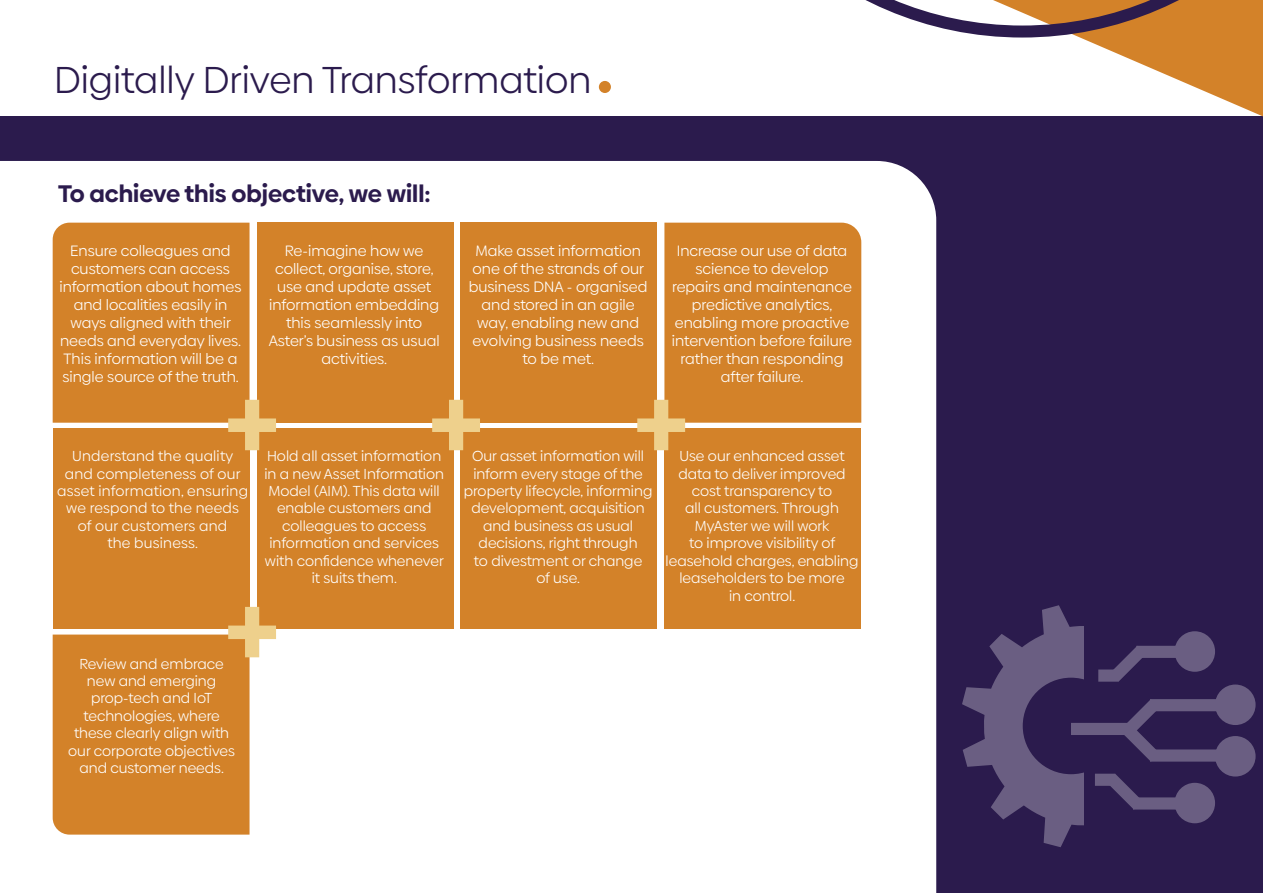
<style>
.page{position:relative;width:1263px;height:893px;background:#fff}
.page>*{position:absolute;margin:0;border:0;box-sizing:border-box;transform-origin:0 0}
.t1{font:37.5px "Biennale";color:#2b1b4d}
.t2{font:700 24px "Biennale";color:#2b1b4d}
.t3{font:15px/18px "Biennale";color:#fff;text-align:center}
.t4{font:14.55px/17.4px "Biennale";color:#fff;text-align:center}
</style>
<div class="page">
<div style="left:0;top:116px;width:1263px;height:777px;background:#2b1b4d"></div>
<div style="left:599px;top:81px;width:12px;height:12px;background:#d38229;border-radius:50%"></div>
<svg style="left:865px;top:0;width:398px;height:116px"></svg>
<svg style="left:962px;top:605px;width:121px;height:242px"></svg>
<div style="left:1023px;top:678px;width:96px;height:96px;background:#2b1b4d;border-radius:50%"></div>
<div style="left:1071px;top:723px;width:61px;height:12px;background:#6a5e82"></div>
<div style="left:1150px;top:699px;width:85px;height:12px;background:#6a5e82"></div>
<div style="left:1150px;top:749px;width:85px;height:13px;background:#6a5e82"></div>
<div style="left:1136px;top:646px;width:45px;height:12px;background:#6a5e82"></div>
<svg style="left:1095px;top:645px;width:77px;height:165px"></svg>
<div style="left:1133px;top:797px;width:45px;height:12px;background:#6a5e82"></div>
<div style="left:1174px;top:631px;width:41px;height:41px;background:#6a5e82;border-radius:50%"></div>
<div style="left:1174px;top:783px;width:41px;height:40px;background:#6a5e82;border-radius:50%"></div>
<div style="left:1215px;top:684px;width:40px;height:41px;background:#6a5e82;border-radius:50%"></div>
<div style="left:1215px;top:736px;width:40px;height:40px;background:#6a5e82;border-radius:50%"></div>
<div style="left:0;top:161px;width:936px;height:732px;background:#fff"></div>
<div style="left:257px;top:223px;width:196px;height:200px;background:#d38229"></div>
<div style="left:460px;top:223px;width:197px;height:200px;background:#d38229"></div>
<div style="left:53px;top:428px;width:197px;height:200px;background:#d38229"></div>
<div style="left:257px;top:428px;width:196px;height:200px;background:#d38229"></div>
<div style="left:460px;top:428px;width:197px;height:200px;background:#d38229"></div>
<div style="left:664px;top:428px;width:197px;height:200px;background:#d38229"></div>
<svg style="left:53px;top:223px;width:223px;height:227px"></svg>
<svg style="left:432px;top:400px;width:48px;height:50px"></svg>
<svg style="left:637px;top:223px;width:224px;height:227px"></svg>
<svg style="left:53px;top:607px;width:223px;height:228px;background:#d89244"></svg>
<h1 class="t1" style="left:54px;top:58px;width:539px">Digitally Driven Transformation</h1>
<h2 class="t2" style="left:58px;top:178px;width:374px">To achieve this objective, we will:</h2>
<p class="t3" style="left:59px;top:242px;width:184px">Ensure colleagues and customers can access information about homes and localities easily in ways aligned with their needs and everyday lives.<br>This information will be a single source of the truth.</p>
<p class="t3" style="left:269px;top:242px;width:172px">Re-imagine how we collect, organise, store, use and update asset information embedding this seamlessly into<br>Aster’s business as usual activities.</p>
<p class="t3" style="left:672px;top:242px;width:182px">Increase our use of data science to develop repairs and maintenance predictive analytics, enabling more proactive intervention before failure rather than responding after failure.</p>
<p class="t3" style="left:469px;top:242px;width:180px">Make asset information one of the strands of our business DNA - organised and stored in an agile way, enabling new and evolving business needs to be met.</p>
<p class="t4" style="left:57px;top:447px;width:192px">Understand the quality and completeness of our asset information, ensuring we respond to the needs<br>of our customers and<br>the business.</p>
<p class="t4" style="left:264px;top:447px;width:181px">Hold all asset information in a new Asset Information<br>Model (AIM). This data will enable customers and colleagues to access information and services with confidence whenever it suits them.</p>
<p class="t4" style="left:464px;top:447px;width:190px">Our asset information will inform every stage of the property lifecycle, informing development, acquisition and business as usual decisions, right through<br>to divestment or change<br>of use.</p>
<p class="t4" style="left:666px;top:447px;width:194px">Use our enhanced asset data to deliver improved cost transparency to<br>all customers. Through<br>MyAster we will work<br>to improve visibility of leasehold charges, enabling leaseholders to be more<br>in control.</p>
<p class="t4" style="left:68px;top:655px;width:168px">Review and embrace new and emerging prop-tech and IoT technologies, where these clearly align with our corporate objectives and customer needs.</p>
</div>
